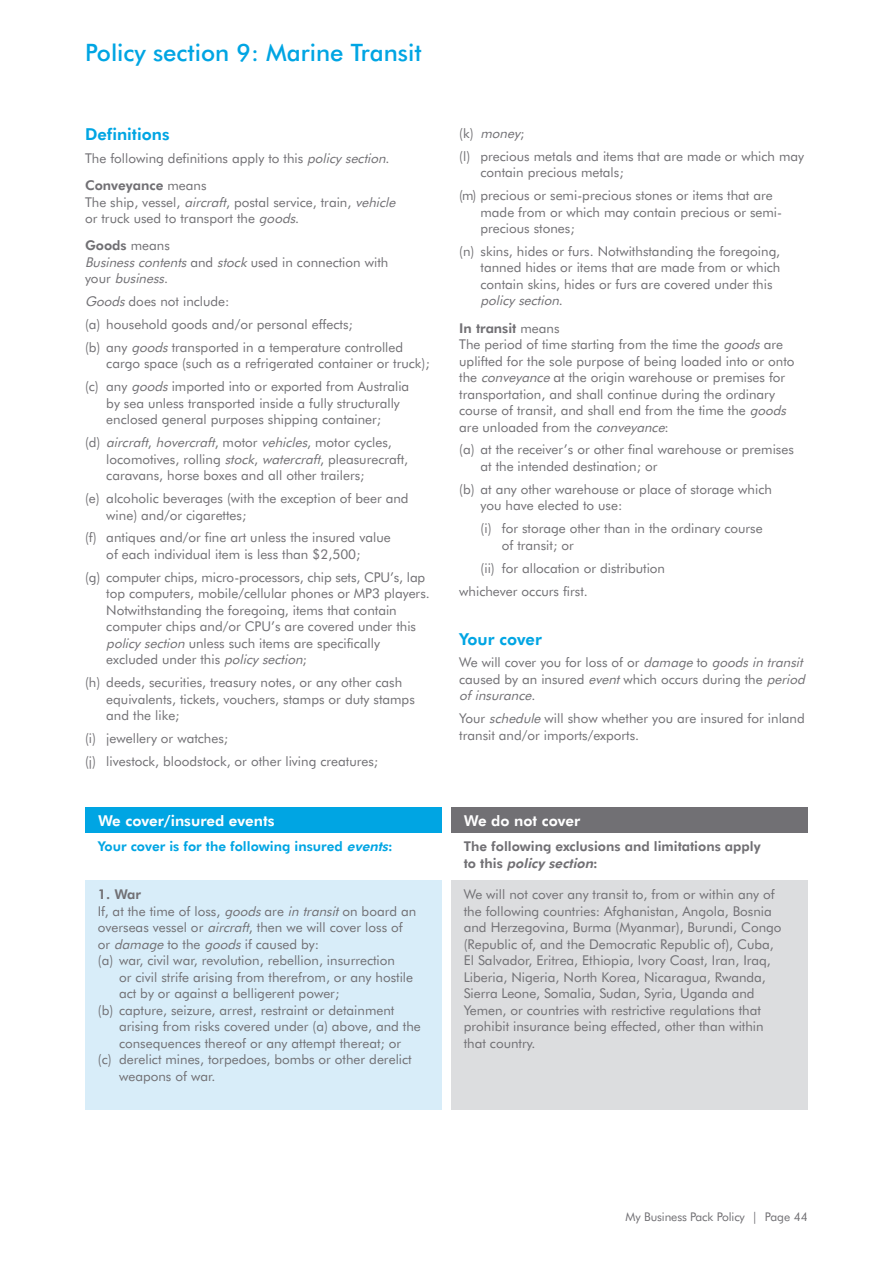
<style>
.page{position:relative;width:893px;height:1263px;background:#fff}
.page>*{position:absolute;margin:0;border:0;box-sizing:border-box;transform-origin:0 0}
.t1{font:500 24px "AIG Futura";color:#00a5e3}
.t2{font:800 16.5px "AIG Futura";color:#00a5e3}
.t3{font:800 15px "AIG Futura";color:#fff}
.t4{font:13.5px/16.5px "AIG Futura";color:#717074}
.t5{font:800 13.5px/16.5px "AIG Futura";color:#717074}
.t6{font:800 13.5px "AIG Futura";color:#00a5e3}
.t7{font:12px "AIG Futura";letter-spacing:-.01em;color:#717074}
.s1{font-style:italic}
.s2{font-weight:800}
</style>
<div class="page">
<div style="left:85px;top:881px;width:356px;height:229px;background:#d8edf9"></div>
<div style="left:451px;top:881px;width:357px;height:229px;background:#dcdddf"></div>
<div style="left:85px;top:807px;width:356px;height:26px;background:#00a5e3"></div>
<div style="left:451px;top:807px;width:357px;height:26px;background:#717074"></div>
<h1 class="t1" style="left:85px;top:38px;width:338px">Policy section 9: Marine Transit</h1>
<p class="t2" style="left:85px;top:124px;width:86px">Definitions</p>
<p class="t4" style="left:85px;top:144px;width:306px;line-height:27.2px">The following definitions apply to this <span class="s1">policysection</span>.<br><span class="s2">Conveyance</span> means</p>
<p class="t4" style="left:85px;top:193px;width:315px">The ship, vessel, <span class="s1">aircraft</span>, postal service, train, <span class="s1">vehicle </span>or truck used to transport the <span class="s1">goods</span>.</p>
<p class="t4" style="left:85px;top:237px;width:305px"><span class="s2">Goods</span> means<br><span class="s1">Businesscontents</span>and <span class="s1">stock</span> used in connection with y o u r <span class="s1">business</span>.</p>
<p class="t4" style="left:85px;top:290px;width:320px;line-height:23px"><span class="s1">Goods</span>does not include:<br>(a) household goods and/or personal effects;<br>(b) any <span class="s1">goods</span>transported in a temperature controlled</p>
<p class="t4" style="left:85px;top:352px;width:346px;line-height:23px;text-indent:21px">cargo space (such as a refrigerated container or truck); (c) any <span class="s1">goods</span>imported into or exported from Australia</p>
<p class="t4" style="left:106px;top:395px;width:295px">by sea unless transported inside a fully structurally enclosed general purposes shipping container;</p>
<p class="t4" style="left:106px;top:434px;width:303px;text-indent:-21px">( d ) <span class="s1">aircraft</span>, <span class="s1">hovercraft</span>, m o t o r <span class="s1">vehicles</span>, m o t o r cyc l e s , locomotives, rolling <span class="s1">stock</span>, <span class="s1">watercraft</span>, pleasurecraft, caravans, horse boxes and all other trailers;</p>
<p class="t4" style="left:106px;top:490px;width:304px;text-indent:-21px">(e) alcoholic beverages (with the exception of beer and wine) and/or cigarettes;</p>
<p class="t4" style="left:106px;top:529px;width:286px;text-indent:-21px">(f) antiques and/or fine art unless the insured value of each individual item is less than $2,500;</p>
<p class="t4" style="left:106px;top:569px;width:325px;text-indent:-21px">(g) computer chips, micro-processors, chip sets, CPU’s, lap top computers, mobile/cellular phones or MP3 players.<br>Notwithstanding the foregoing, items that contain computer chips and/or CPU’s are covered under this <span class="s1">policysection</span> unless such items are specifically excluded under this <span class="s1">policysection</span>;</p>
<p class="t4" style="left:106px;top:674px;width:310px;text-indent:-21px">(h) deeds, securities, treasury notes, or any other cash equivalents, tickets, vouchers, stamps or duty stamps and the like;</p>
<p class="t4" style="left:85px;top:727px;width:295px;line-height:23px">(i) jewellery or watches;<br>(j) livestock, bloodstock, or other living creatures;</p>
<p class="t4" style="left:459px;top:121px;width:346px;line-height:23px">( k) <span class="s1">money</span>;<br>(l) precious metals and items that are made or which may</p>
<p class="t4" style="left:459px;top:161px;width:315px;line-height:23px;text-indent:21px">contain precious metals;<br>(m) precious or semi-precious stones or items that are</p>
<p class="t4" style="left:480px;top:203px;width:303px">made from or which may contain precious or semi&shy;precious stones;</p>
<p class="t4" style="left:480px;top:243px;width:301px;text-indent:-21px">(n) skins, hides or furs. Notwithstanding the foregoing, tanned hides or items that are made from or which contain skins, hides or furs are covered under this <span class="s1">policysection</span>.</p>
<p class="t4" style="left:459px;top:319px;width:337px"><span class="s2">In transit</span> means<br>The period of time starting from the time the <span class="s1">goods</span>are uplifted for the sole purpose of being loaded into or onto the <span class="s1">conveyance</span> at the origin warehouse or premises for transportation, and shall continue during the ordinary course of transit, and shall end from the time the <span class="s1">goods </span>are unloaded from the <span class="s1">conveyance</span>:</p>
<p class="t4" style="left:480px;top:441px;width:315px;text-indent:-21px">(a) at the receiver’s or other final warehouse or premises at the intended destination; or</p>
<p class="t4" style="left:480px;top:481px;width:293px;text-indent:-21px">(b) at any other warehouse or place of storage which you have elected to use:</p>
<p class="t4" style="left:502px;top:520px;width:262px;text-indent:-21px">(i) for storage other than in the ordinary course of transit; or</p>
<p class="t4" style="left:459px;top:556px;width:207px;line-height:23px;text-indent:21px">(ii) for allocation or distribution whichever occurs first.</p>
<p class="t2" style="left:459px;top:629px;width:84px">Your cover</p>
<p class="t4" style="left:459px;top:654px;width:350px">We will cover you for loss of or <span class="s1">damage</span> to <span class="s1">goodsin transit </span>caused by an insured <span class="s1">event</span>which occurs during the <span class="s1">period ofinsurance</span>.</p>
<p class="t4" style="left:459px;top:710px;width:347px">Your <span class="s1">schedule</span> will show whether you are insured for inland transit and/or imports/exports.</p>
<p class="t3" style="left:98px;top:811px;width:178px">We cover/insured events</p>
<p class="t3" style="left:464px;top:811px;width:118px">We do not cover</p>
<p class="t6" style="left:98px;top:838px;width:296px">Your cover is for the following insured <span class="s1">events</span>:</p>
<p class="t4" style="left:98px;top:886px;width:320px"><span class="s2">1. War<br></span>If, at the time of loss, <span class="s1">goods</span>are <span class="s1">in transit</span>on board an overseas vessel or <span class="s1">aircraft</span>, then we will cover loss of or <span class="s1">damage</span> to the <span class="s1">goods</span>if caused by:<br>(a) war, civil war, revolution, rebellion, insurrection</p>
<p class="t4" style="left:119px;top:969px;width:296px">or civil strife arising from therefrom, or any hostile</p>
<p class="t4" style="left:119px;top:985px;width:222px">act by or against a belligerent power;</p>
<p class="t4" style="left:98px;top:1002px;width:298px">(b) capture, seizure, arrest, restraint or detainment</p>
<p class="t4" style="left:119px;top:1018px;width:303px">arising from risks covered under (a) above, and the</p>
<p class="t4" style="left:119px;top:1035px;width:284px">consequences thereof or any attempt thereat; or</p>
<p class="t4" style="left:98px;top:1051px;width:315px">(c) derelict mines, torpedoes, bombs or other derelict</p>
<p class="t4" style="left:119px;top:1068px;width:98px">weapons of war.</p>
<p class="t5" style="left:464px;top:838px;width:298px">The following exclusions and limitations apply t o t h i s <span class="s1">policy section</span>:</p>
<p class="t4" style="left:464px;top:886px;width:319px">We will not cover any transit to, from or within any of the following countries: Afghanistan, Angola, Bosnia and Herzegovina, Burma (Myanmar), Burundi, Congo (Republic of, and the Democratic Republic of), Cuba, El Salvador, Eritrea, Ethiopia, Ivory Coast, Iran, Iraq, Liberia, Nigeria, North Korea, Nicaragua, Rwanda, Sierra Leone, Somalia, Sudan, Syria, Uganda and Yemen, or countries with restrictive regulations that prohibit insurance being effected, other than within that country.</p>
<p class="t7" style="left:626px;top:1209px;width:184px">My Business Pack Policy | Page 44</p>
</div>
